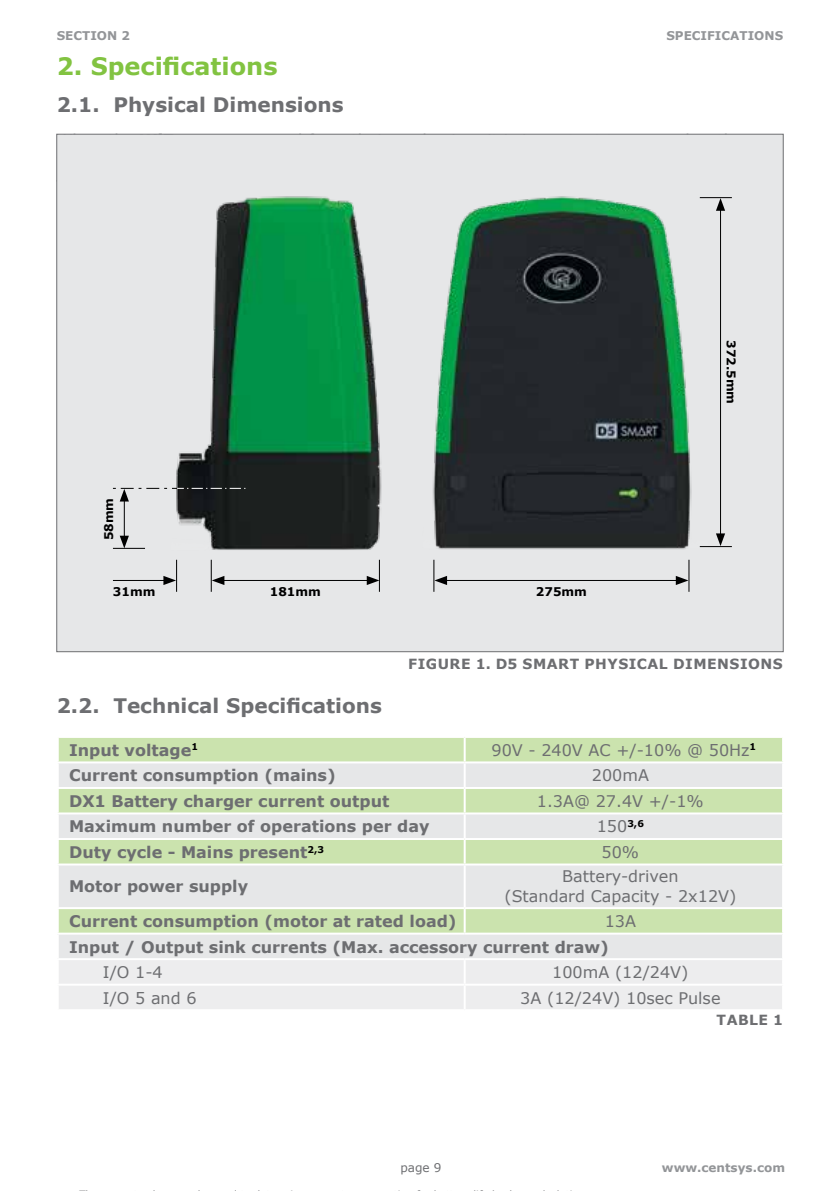
<style>
.page{position:relative;width:840px;height:1191px;background:#fff}
.page>*{position:absolute;margin:0;border:0;box-sizing:border-box;transform-origin:0 0}
.t1{font:700 24px "Verdana";color:#82c341}
.t2{font:700 20px "Verdana";color:#6d6e71}
.t3{font:700 16px "Verdana";color:#6d6e71}
.t4{font:16px/20px "Verdana";color:#6d6e71;text-align:center}
.t5{font:700 14px "Verdana";letter-spacing:.035em;color:#6d6e71}
.t6{font:700 12px "Verdana";color:#939598}
.t7{font:700 12px "Verdana";color:#000}
.t8{font:12px "Verdana";color:#6d6e71}
</style>
<div class="page">
<div style="left:56px;top:134px;width:727px;height:518px;background:#e6e7e8;border:1px solid #6d6e71"></div>
<img style="left:172px;top:196px;width:534px;height:354px">
<hr style="left:113px;top:548px;width:32px;height:1px;background:#000">
<hr style="left:378px;top:560px;width:2px;height:32px;background:#000">
<hr style="left:688px;top:560px;width:1px;height:32px;background:#000">
<hr style="left:699px;top:197px;width:32px;height:1px;background:#000">
<hr style="left:211px;top:560px;width:1px;height:32px;background:#000">
<hr style="left:433px;top:560px;width:1px;height:32px;background:#000">
<hr style="left:699px;top:546px;width:32px;height:1px;background:#000">
<hr style="left:176px;top:560px;width:1px;height:32px;background:#000">
<hr style="left:124px;top:498px;width:1px;height:41px;background:#000">
<svg style="left:113px;top:488px;width:132px;height:13px"></svg>
<svg style="left:120px;top:536px;width:9px;height:12px"></svg>
<hr style="left:221px;top:580px;width:149px;height:1px;background:#000">
<svg style="left:212px;top:576px;width:12px;height:9px"></svg>
<svg style="left:366px;top:576px;width:13px;height:9px"></svg>
<hr style="left:443px;top:580px;width:235px;height:1px;background:#000">
<svg style="left:434px;top:576px;width:13px;height:9px"></svg>
<svg style="left:675px;top:576px;width:13px;height:9px"></svg>
<hr style="left:719px;top:208px;width:1px;height:328px;background:#000">
<svg style="left:716px;top:533px;width:8px;height:13px"></svg>
<svg style="left:715px;top:198px;width:9px;height:13px"></svg>
<hr style="left:113px;top:580px;width:53px;height:1px;background:#000">
<svg style="left:163px;top:576px;width:13px;height:9px"></svg>
<div style="left:59px;top:738px;width:722px;height:125px;background:#cbe3ae"></div>
<div style="left:59px;top:763px;width:722px;height:24px;background:#e6e7e8"></div>
<div style="left:59px;top:814px;width:722px;height:24px;background:#e6e7e8"></div>
<svg style="left:59px;top:865px;width:722px;height:67px"></svg>
<div style="left:58px;top:933px;width:724px;height:26px;background:#e6e7e8"></div>
<div style="left:59px;top:960px;width:722px;height:49px;background:#ededee"></div>
<hr style="left:463px;top:738px;width:2px;height:23px;background:#fff">
<hr style="left:57px;top:761px;width:407px;height:2px;background:#fff">
<hr style="left:463px;top:763px;width:2px;height:24px;background:#fff">
<hr style="left:57px;top:787px;width:407px;height:2px;background:#fff">
<hr style="left:464px;top:787px;width:319px;height:2px;background:#fff">
<hr style="left:463px;top:789px;width:2px;height:23px;background:#fff">
<hr style="left:57px;top:812px;width:407px;height:2px;background:#fff">
<hr style="left:464px;top:812px;width:319px;height:2px;background:#fff">
<hr style="left:463px;top:814px;width:2px;height:24px;background:#fff">
<hr style="left:57px;top:838px;width:407px;height:2px;background:#fff">
<hr style="left:464px;top:838px;width:319px;height:2px;background:#fff">
<hr style="left:463px;top:840px;width:2px;height:23px;background:#fff">
<hr style="left:463px;top:865px;width:2px;height:42px;background:#fff">
<hr style="left:57px;top:907px;width:407px;height:2px;background:#fff">
<hr style="left:464px;top:907px;width:319px;height:2px;background:#fff">
<hr style="left:463px;top:909px;width:2px;height:23px;background:#fff">
<hr style="left:57px;top:932px;width:407px;height:2px;background:#fff">
<hr style="left:57px;top:934px;width:2px;height:24px;background:#fff">
<hr style="left:464px;top:932px;width:319px;height:2px;background:#fff">
<hr style="left:781px;top:934px;width:2px;height:24px;background:#fff">
<hr style="left:57px;top:958px;width:407px;height:2px;background:#fff">
<hr style="left:464px;top:958px;width:319px;height:2px;background:#fff">
<hr style="left:463px;top:960px;width:2px;height:23px;background:#fff">
<hr style="left:57px;top:983px;width:407px;height:2px;background:#fff">
<hr style="left:464px;top:983px;width:319px;height:2px;background:#fff">
<hr style="left:463px;top:985px;width:2px;height:24px;background:#fff">
<hr style="left:464px;top:761px;width:319px;height:2px;background:#fff">
<p class="t6" style="left:57px;top:27px;width:75px">SECTION 2</p>
<p class="t6" style="left:666px;top:27px;width:118px">SPECIFICATIONS</p>
<h1 class="t1" style="left:57px;top:49px;width:222px">2. Specifications</h1>
<p class="t2" style="left:57px;top:90px;width:288px">2.1. Physical Dimensions</p>
<p class="t7" style="left:100px;top:540px;width:44px;rotate:-90deg">58mm</p>
<p class="t7" style="left:113px;top:583px;width:44px">31mm</p>
<p class="t7" style="left:270px;top:583px;width:52px">181mm</p>
<p class="t7" style="left:535px;top:583px;width:52px">275mm</p>
<p class="t7" style="left:739px;top:340px;width:65px;rotate:90deg">372.5mm</p>
<p class="t2" style="left:57px;top:691px;width:326px">2.2. Technical Specifications</p>
<p class="t5" style="left:408px;top:653px;width:376px">FIGURE 1. D5 SMART PHYSICAL DIMENSIONS</p>
<p class="t3" style="left:69px;top:738px;width:130px">Input voltage<sup>1</sup></p>
<p class="t4" style="left:491px;top:740px;width:266px">90V - 240V AC +/-10% @ 50Hz<sup>1</sup></p>
<p class="t3" style="left:69px;top:764px;width:268px">Current consumption (mains)</p>
<p class="t4" style="left:591px;top:765px;width:59px">200mA</p>
<p class="t3" style="left:69px;top:789px;width:321px">DX1 Battery charger current output</p>
<p class="t4" style="left:536px;top:791px;width:168px">1.3A@ 27.4V +/-1%</p>
<p class="t3" style="left:69px;top:815px;width:361px">Maximum number of operations per day</p>
<p class="t4" style="left:596px;top:816px;width:49px">150<sup>3,6</sup></p>
<p class="t3" style="left:69px;top:840px;width:256px">Duty cycle - Mains present<sup>2,3</sup></p>
<p class="t4" style="left:601px;top:842px;width:39px">50%</p>
<p class="t3" style="left:69px;top:875px;width:180px">Motor power supply</p>
<p class="t4" style="left:504px;top:866px;width:233px">Battery-driven<br>(Standard Capacity - 2x12V)</p>
<p class="t3" style="left:69px;top:910px;width:389px">Current consumption (motor at rated load)</p>
<p class="t4" style="left:604px;top:911px;width:33px">13A</p>
<p class="t3" style="left:69px;top:935px;width:541px">Input / Output sink currents (Max. accessory current draw)</p>
<p class="t4" style="left:103px;top:962px;width:61px">I/O 1-4</p>
<p class="t4" style="left:552px;top:962px;width:138px">100mA (12/24V)</p>
<p class="t4" style="left:103px;top:987px;width:95px">I/O 5 and 6</p>
<p class="t4" style="left:520px;top:987px;width:202px">3A (12/24V) 10sec Pulse</p>
<p class="t5" style="left:716px;top:1009px;width:68px">TABLE 1</p>
<p class="t8" style="left:400px;top:1159px;width:43px">page 9</p>
<p class="t6" style="left:661px;top:1159px;width:124px">www.centsys.com</p>
</div>
